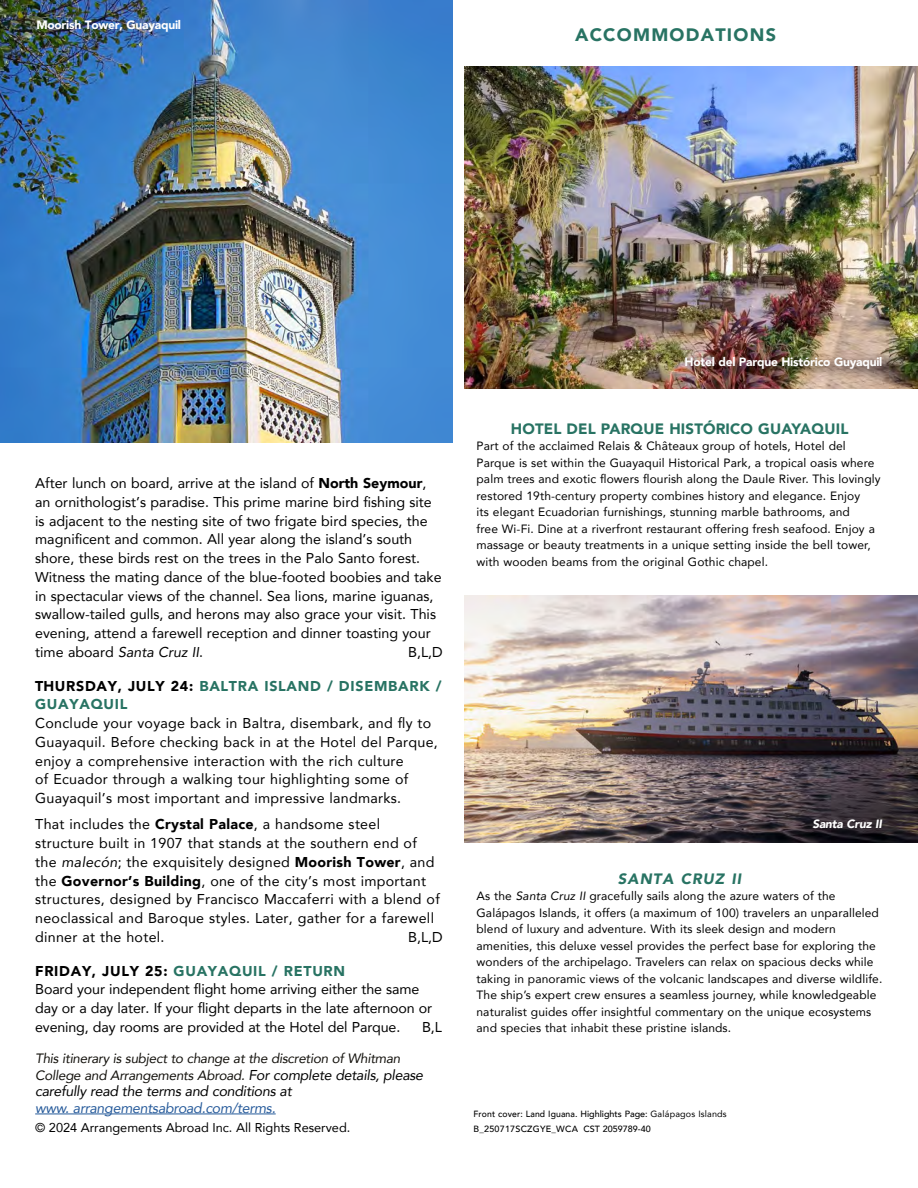
<style>
.page{position:relative;width:918px;height:1188px;background:#fff}
.page>*{position:absolute;margin:0;border:0;box-sizing:border-box;transform-origin:0 0}
.t1{font:900 18px "Avenir";letter-spacing:.07em;color:#287363}
.t2{font:900 15px "Avenir";letter-spacing:.01em;color:#287363}
.t3{font:italic 900 15px "Avenir";letter-spacing:.07em;color:#287363}
.t4{font:14.25px/18.8px "Avenir";color:#000}
.t5{font:14.25px/18.8px "Avenir";letter-spacing:.02em;color:#000}
.t6{font:900 14.25px/18.8px "Avenir";letter-spacing:.05em;color:#287363}
.t7{font:italic 14.25px "Avenir";letter-spacing:-.02em;color:#000}
.t8{font:italic 14.25px "Avenir";letter-spacing:-.02em;color:#275b9b}
.t9{font:italic 13.5px/16.5px "Avenir";letter-spacing:-.02em;color:#12100b}
.t10{font:12.75px "Avenir";color:#000}
.t11{font:12px/16.5px "Avenir";letter-spacing:.01em;color:#000}
.t12{font:900 12px "Avenir";letter-spacing:-.02em;color:#fff}
.t13{font:italic 900 12px "Avenir";letter-spacing:-.02em;color:#fff}
.t14{font:500 9px "Avenir";letter-spacing:.015em;color:#000;scale:.96 1}
.t15{font:500 9px "Avenir";letter-spacing:.015em;color:#000}
.s1{font-weight:900}
.s2{font-style:italic}
.s3{color:#000}
.s4{font-weight:900;color:#287363}
.s5{font-size:14.25px;color:#000}
.s6{font-weight:400}
</style>
<div class="page">
<img style="left:464px;top:596px;width:454px;height:246px">
<hr style="left:35px;top:1114px;width:241px;height:1px;background:#275b9b">
<img style="left:464px;top:67px;width:454px;height:322px">
<img style="left:1px;top:0;width:451px;height:442px">
<div style="left:682px;top:354px;width:212px;height:27px;background:#000;opacity:.69"></div>
<p class="t12" style="left:36px;top:15px;width:146px">Moorish Tower, Guayaquil</p>
<h1 class="t1" style="left:575px;top:19px;width:202px">ACCOMMODATIONS</h1>
<p class="t4" style="left:35px;top:473px;width:408px">After lunch on board, arrive at the island of <span class="s1">North Seymour</span>, an ornithologist’s paradise. This prime marine bird fishing site is adjacent to the nesting site of two frigate bird species, the magnificent and common. All year along the island’s south shore, these birds rest on the trees in the Palo Santo forest.<br>Witness the mating dance of the blue-footed boobies and take in spectacular views of the channel. Sea lions, marine iguanas, swallow-tailed gulls, and herons may also grace your visit. This evening, attend a farewell reception and dinner toasting your time aboard <span class="s2">Santa Cruz II</span>.</p>
<p class="t4" style="left:408px;top:642px;width:36px">B,L,D</p>
<p class="t6" style="left:35px;top:676px;width:408px"><span class="s3">THURSDAY, JULY 24:</span> BALTRA ISLAND / DISEMBARK /<br>GUAYAQUIL</p>
<p class="t5" style="left:35px;top:713px;width:404px">Conclude your voyage back in Baltra, disembark, and fly to Guayaquil. Before checking back in at the Hotel del Parque, enjoy a comprehensive interaction with the rich culture<br>of Ecuador through a walking tour highlighting some of Guayaquil’s most important and impressive landmarks.</p>
<p class="t5" style="left:35px;top:815px;width:406px">That includes the <span class="s1">Crystal Palace</span>, a handsome steel structure built in 1907 that stands at the southern end of the <span class="s2">malecón</span>; the exquisitely designed <span class="s1">Moorish Tower</span>, and the <span class="s1">Governor’s Building</span>, one of the city’s most important structures, designed by Francisco Maccaferri with a blend of neoclassical and Baroque styles. Later, gather for a farewell dinner at the hotel.</p>
<p class="t4" style="left:408px;top:927px;width:36px">B,L,D</p>
<p class="t4" style="left:35px;top:961px;width:399px"><span class="s1">FRIDAY, JULY 25:</span> <span class="s4">GUAYAQUIL / RETURN<br></span>Board your independent flight home arriving either the same day or a day later. If your flight departs in the late afternoon or evening, day rooms are provided at the Hotel del Parque.</p>
<p class="t4" style="left:422px;top:1017px;width:22px">B,L</p>
<p class="t9" style="left:35px;top:1050px;width:390px">This itinerary is subject to change at the discretion of Whitman<br>College and Arrangements Abroad. <span class="s5">For complete details, please</span></p>
<p class="t7" style="left:35px;top:1083px;width:258px">carefully read the terms and conditions at</p>
<p class="t8" style="left:35px;top:1099px;width:242px">www. arrangementsabroad.com/terms.</p>
<p class="t10" style="left:35px;top:1118px;width:317px">© 2024 Arrangements Abroad Inc. All Rights Reserved.</p>
<p class="t12" style="left:685px;top:351px;width:199px">Hotel del Parque Histórico Guyaquil</p>
<p class="t2" style="left:511px;top:416px;width:339px">HOTEL DEL PARQUE HISTÓRICO GUAYAQUIL</p>
<p class="t11" style="left:477px;top:438px;width:406px">Part of the acclaimed Relais &amp; Châteaux group of hotels, Hotel del Parque is set within the Guayaquil Historical Park, a tropical oasis where palm trees and exotic flowers flourish along the Daule River. This lovingly restored 19th-century property combines history and elegance. Enjoy<br>its elegant Ecuadorian furnishings, stunning marble bathrooms, and<br>free Wi-Fi. Dine at a riverfront restaurant offering fresh seafood. Enjoy a massage or beauty treatments in a unique setting inside the bell tower, with wooden beams from the original Gothic chapel.</p>
<p class="t13" style="left:812px;top:814px;width:71px">Santa Cruz II</p>
<p class="t3" style="left:618px;top:866px;width:125px">SANTA CRUZ II</p>
<p class="t11" style="left:477px;top:887px;width:407px">As the <span class="s2">Santa Cruz II</span> gracefully sails along the azure waters of the Galápagos Islands, it offers (a maximum of 100) travelers an unparalleled blend of luxury and adventure. With its sleek design and modern amenities, this deluxe vessel provides the perfect base for exploring the wonders of the archipelago. Travelers can relax on spacious decks while taking in panoramic views of the volcanic landscapes and diverse wildlife.<br>The ship’s expert crew ensures a seamless journey, while knowledgeable naturalist guides offer insightful commentary on the unique ecosystems and species that inhabit these pristine islands.</p>
<p class="t14" style="left:474px;top:1106px;width:265px">Front cover: Land Iguana. Highlights Page: <span class="s6">Galápagos Islands</span></p>
<p class="t15" style="left:474px;top:1121px;width:179px">B_250717SCZGYE_WCA CST 2059789-40</p>
</div>
